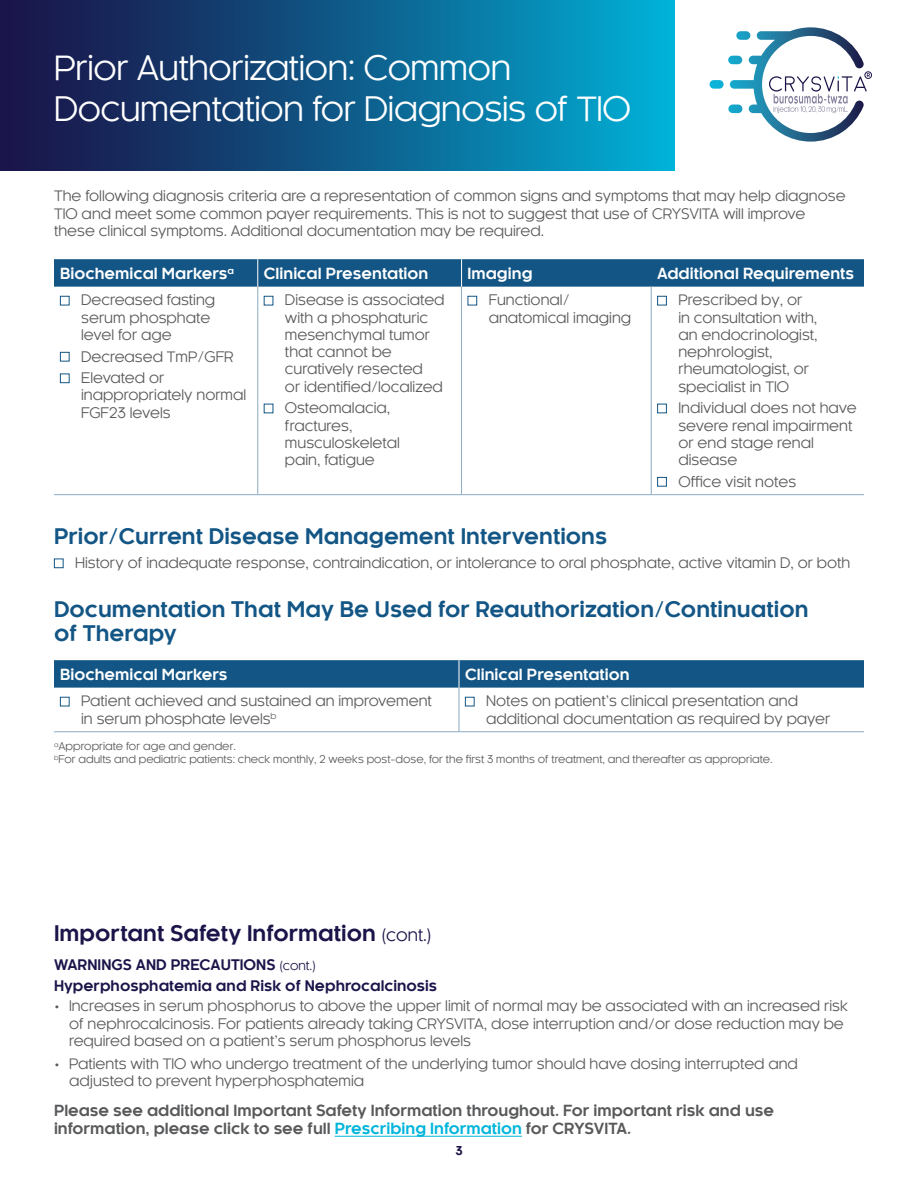
<style>
.page{position:relative;width:918px;height:1188px;background:#fff}
.page>*{position:absolute;margin:0;border:0;box-sizing:border-box;transform-origin:0 0}
.t1{font:33px/40.5px "Kaleko 105";letter-spacing:-.01em;color:#fff}
.t2{font:700 21px/24px "Kaleko 105";color:#135685}
.t3{font:700 21px "Kaleko 105";color:#1a1449}
.t4{font:700 15px/18px "Kaleko 105";color:#58595b}
.t5{font:700 15px "Kaleko 105";color:#fff}
.t6{font:14.25px/17.2px "Kaleko 105";color:#58595b}
.t7{font:700 14.25px/21.1px "Kaleko 105";color:#1a1449}
.t8{font:700 12px "Kaleko 105";color:#1a1449}
.t9{font:10.5px/13.2px "Kaleko 105";color:#58595b}
.s1{font-weight:400;font-size:16.5px}
.s2{font-weight:400;font-size:12px}
.s3{color:#00b5db}
</style>
<div class="page">
<div style="left:0;top:0;width:675px;height:171px;background:linear-gradient(to right,#1b0b41,#01add4)"></div>
<div style="left:865px;top:72px;width:7px;height:7px;border:1px solid #1b1547;border-radius:50%"></div>
<svg style="left:710px;top:27px;width:160px;height:115px"></svg>
<hr style="left:257px;top:287px;width:1px;height:207px;background:#89abc2">
<hr style="left:54px;top:494px;width:204px;height:1px;background:#89abc2">
<hr style="left:258px;top:494px;width:204px;height:1px;background:#89abc2">
<hr style="left:651px;top:494px;width:213px;height:1px;background:#89abc2">
<hr style="left:461px;top:287px;width:1px;height:207px;background:#89abc2">
<hr style="left:651px;top:287px;width:1px;height:207px;background:#89abc2">
<hr style="left:462px;top:494px;width:189px;height:1px;background:#89abc2">
<svg style="left:54px;top:259px;width:810px;height:28px;background:#175987"></svg>
<div style="left:60px;top:296px;width:10px;height:9px;border:1px solid #135685"></div>
<div style="left:60px;top:352px;width:10px;height:10px;border:1px solid #135685"></div>
<div style="left:60px;top:374px;width:10px;height:9px;border:1px solid #135685"></div>
<div style="left:264px;top:296px;width:9px;height:9px;border:1px solid #135685"></div>
<div style="left:468px;top:296px;width:9px;height:9px;border:1px solid #135685"></div>
<div style="left:657px;top:296px;width:10px;height:9px;border:1px solid #135685"></div>
<div style="left:657px;top:404px;width:10px;height:9px;border:1px solid #135685"></div>
<div style="left:657px;top:477px;width:10px;height:10px;border:1px solid #135685"></div>
<div style="left:54px;top:559px;width:10px;height:9px;border:1px solid #135685"></div>
<hr style="left:459px;top:688px;width:1px;height:43px;background:#89abc2">
<hr style="left:54px;top:731px;width:405px;height:1px;background:#89abc2">
<hr style="left:459px;top:731px;width:405px;height:1px;background:#89abc2">
<svg style="left:54px;top:660px;width:810px;height:28px;background:#185987"></svg>
<div style="left:60px;top:697px;width:10px;height:9px;border:1px solid #135685"></div>
<div style="left:465px;top:697px;width:10px;height:9px;border:1px solid #135685"></div>
<hr style="left:335px;top:1136px;width:187px;height:1px;background:#00b5db">
<h1 class="t1" style="left:54px;top:48px;width:579px">Prior Authorization: Common<br>Documentation for Diagnosis of TIO</h1>
<p class="t6" style="left:54px;top:188px;width:793px">The following diagnosis criteria are a representation of common signs and symptoms that may help diagnose<br>TIO and meet some common payer requirements. This is not to suggest that use of CRYSVITA will improve these clinical symptoms. Additional documentation may be required.</p>
<p class="t5" style="left:60px;top:264px;width:176px">Biochemical Markers<sup>a</sup></p>
<p class="t5" style="left:264px;top:264px;width:166px">Clinical Presentation</p>
<p class="t5" style="left:468px;top:264px;width:66px">Imaging</p>
<p class="t5" style="left:657px;top:264px;width:198px">Additional Requirements</p>
<p class="t6" style="left:81px;top:292px;width:136px">Decreased fasting serum phosphate level for age</p>
<p class="t6" style="left:81px;top:346px;width:154px;line-height:21.6px">Decreased TmP/GFR<br>Elevated or</p>
<p class="t6" style="left:81px;top:387px;width:167px">inappropriately normal<br>FGF23 levels</p>
<p class="t6" style="left:489px;top:292px;width:144px">Functional/ anatomical imaging</p>
<p class="t6" style="left:678px;top:292px;width:141px">Prescribed by, or<br>in consultation with, an endocrinologist, nephrologist, rheumatologist, or specialist in TIO</p>
<p class="t6" style="left:678px;top:400px;width:180px">Individual does not have severe renal impairment or end stage renal disease</p>
<p class="t6" style="left:678px;top:473px;width:119px">Office visit notes</p>
<p class="t6" style="left:285px;top:292px;width:161px">Disease is associated with a phosphaturic mesenchymal tumor that cannot be curatively resected<br>or identified/localized</p>
<p class="t6" style="left:285px;top:400px;width:116px">Osteomalacia, fractures, musculoskeletal pain, fatigue</p>
<h2 class="t2" style="left:54px;top:525px;width:555px">Prior/Current Disease Management Interventions</h2>
<p class="t6" style="left:75px;top:554px;width:777px">History of inadequate response, contraindication, or intolerance to oral phosphate, active vitamin D, or both</p>
<h2 class="t2" style="left:54px;top:597px;width:756px">Documentation That May Be Used for Reauthorization/Continuation of Therapy</h2>
<p class="t5" style="left:60px;top:665px;width:169px">Biochemical Markers</p>
<p class="t5" style="left:465px;top:665px;width:166px">Clinical Presentation</p>
<p class="t6" style="left:81px;top:693px;width:352px">Patient achieved and sustained an improvement in serum phosphate levels<sup>b</sup></p>
<p class="t6" style="left:486px;top:693px;width:346px">Notes on patient’s clinical presentation and additional documentation as required by payer</p>
<p class="t9" style="left:54px;top:740px;width:720px"><sup>a</sup>Appropriate for age and gender.<br><sup>b</sup>For adults and pediatric patients: check monthly, 2 weeks post-dose, for the first 3 months of treatment, and thereafter as appropriate.</p>
<h2 class="t3" style="left:54px;top:921px;width:379px">Important Safety Information <span class="s1">(cont.)</span></h2>
<p class="t7" style="left:54px;top:954px;width:385px">WARNINGS AND PRECAUTIONS <span class="s2">(cont.)<br></span>Hyperphosphatemia and Risk of Nephrocalcinosis</p>
<p class="t6" style="left:69px;top:998px;width:780px;text-indent:-15px">• Increases in serum phosphorus to above the upper limit of normal may be associated with an increased risk of nephrocalcinosis. For patients already taking CRYSVITA, dose interruption and/or dose reduction may be required based on a patient’s serum phosphorus levels</p>
<p class="t6" style="left:69px;top:1055px;width:730px;text-indent:-15px">• Patients with TIO who undergo treatment of the underlying tumor should have dosing interrupted and adjusted to prevent hyperphosphatemia</p>
<p class="t4" style="left:54px;top:1102px;width:722px">Please see additional Important Safety Information throughout. For important risk and use information, please click to see full <span class="s3">Prescribing Information</span> for CRYSVITA.</p>
<p class="t8" style="left:455px;top:1144px;width:9px">3</p>
</div>
